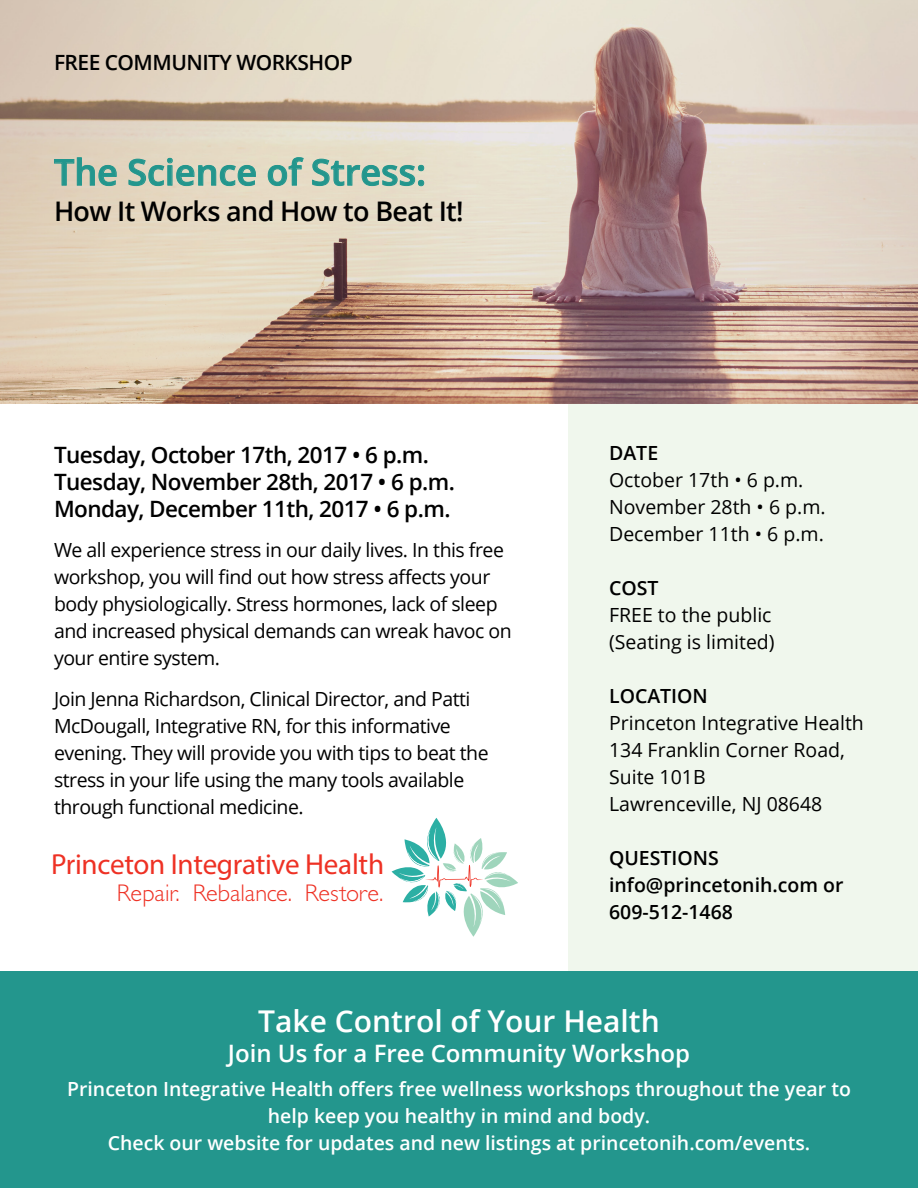
<style>
.page{position:relative;width:918px;height:1188px;background:#fff}
.page>*{position:absolute;margin:0;border:0;box-sizing:border-box;transform-origin:0 0}
.t1{font:600 36px "Open Sans";color:#23968d}
.t2{font:600 30px "Open Sans";color:#fff}
.t3{font:29.1px "Myriad Pro";letter-spacing:-.01em;color:#ee3124}
.t4{font:600 27px "Open Sans";letter-spacing:-.025em;color:#000}
.t5{font:300 24.15px "Gill Sans";letter-spacing:-.005em;color:#ee3124}
.t6{font:600 24px "Open Sans";color:#fff}
.t7{font:600 22.5px/27px "Open Sans";letter-spacing:-.025em;color:#000}
.t8{font:600 21px "Open Sans";letter-spacing:-.025em;color:#000}
.t9{font:19.5px/27px "Open Sans";letter-spacing:-.025em;color:#000}
.t10{font:600 19.5px/27px "Open Sans";color:#fff;text-align:center}
.t11{font:19.5px/27px "Open Sans";color:#000}
.t12{font:600 19.5px/27px "Open Sans";color:#000}
</style>
<div class="page">
<div style="left:568px;top:374px;width:350px;height:598px;background:#f0f7ed"></div>
<div style="left:0;top:972px;width:918px;height:216px;background:#23968d"></div>
<svg style="left:392px;top:818px;width:126px;height:119px"></svg>
<img style="left:0;top:0;width:918px;height:404px">
<svg style="left:54px;top:157px;width:63px;height:29px;background:#bec5b2"></svg>
<svg style="left:128px;top:157px;width:128px;height:29px;background:#c1ccb8"></svg>
<svg style="left:268px;top:157px;width:36px;height:29px"></svg>
<svg style="left:312px;top:158px;width:113px;height:28px;background:#c1cebb"></svg>
<p class="t8" style="left:54px;top:48px;width:300px">FREE COMMUNITY WORKSHOP</p>
<h1 class="t1" style="left:54px;top:147px;width:374px">The Science of Stress:</h1>
<h3 class="t4" style="left:54px;top:193px;width:411px">How It Works and How to Beat It!</h3>
<p class="t7" style="left:54px;top:441px;width:402px">Tuesday, October 17th, 2017 • 6 p.m.<br>Tuesday, November 28th, 2017 • 6 p.m.<br>Monday, December 11th, 2017 • 6 p.m.</p>
<p class="t9" style="left:54px;top:536px;width:459px">We all experience stress in our daily lives. In this free workshop, you will find out how stress affects your body physiologically. Stress hormones, lack of sleep and increased physical demands can wreak havoc on your entire system.</p>
<p class="t9" style="left:54px;top:685px;width:436px">Join Jenna Richardson, Clinical Director, and Patti McDougall, Integrative RN, for this informative evening. They will provide you with tips to beat the stress in your life using the many tools available through functional medicine.</p>
<h3 class="t3" style="left:51px;top:846px;width:335px">Princeton Integrative Health</h3>
<p class="t5" style="left:117px;top:880px;width:268px">Repair. Rebalance. Restore.</p>
<p class="t12" style="left:609px;top:439px;width:51px">DATE</p>
<p class="t11" style="left:609px;top:466px;width:218px">October 17th • 6 p.m.<br>November 28th • 6 p.m.<br>December 11th • 6 p.m.</p>
<p class="t12" style="left:609px;top:574px;width:51px">COST</p>
<p class="t11" style="left:609px;top:601px;width:167px">FREE to the public (Seating is limited)</p>
<p class="t12" style="left:609px;top:682px;width:100px">LOCATION</p>
<p class="t11" style="left:609px;top:709px;width:256px">Princeton Integrative Health<br>134 Franklin Corner Road,<br>Suite 101B<br>Lawrenceville, NJ 08648</p>
<p class="t12" style="left:609px;top:844px;width:236px">QUESTIONS info@princetonih.com or<br>609-512-1468</p>
<h2 class="t2" style="left:258px;top:1001px;width:403px">Take Control of Your Health</h2>
<p class="t6" style="left:228px;top:1037px;width:464px">Join Us for a Free Community Workshop</p>
<p class="t10" style="left:67px;top:1075px;width:785px">Princeton Integrative Health offers free wellness workshops throughout the year to help keep you healthy in mind and body.<br>Check our website for updates and new listings at princetonih.com/events.</p>
</div>
